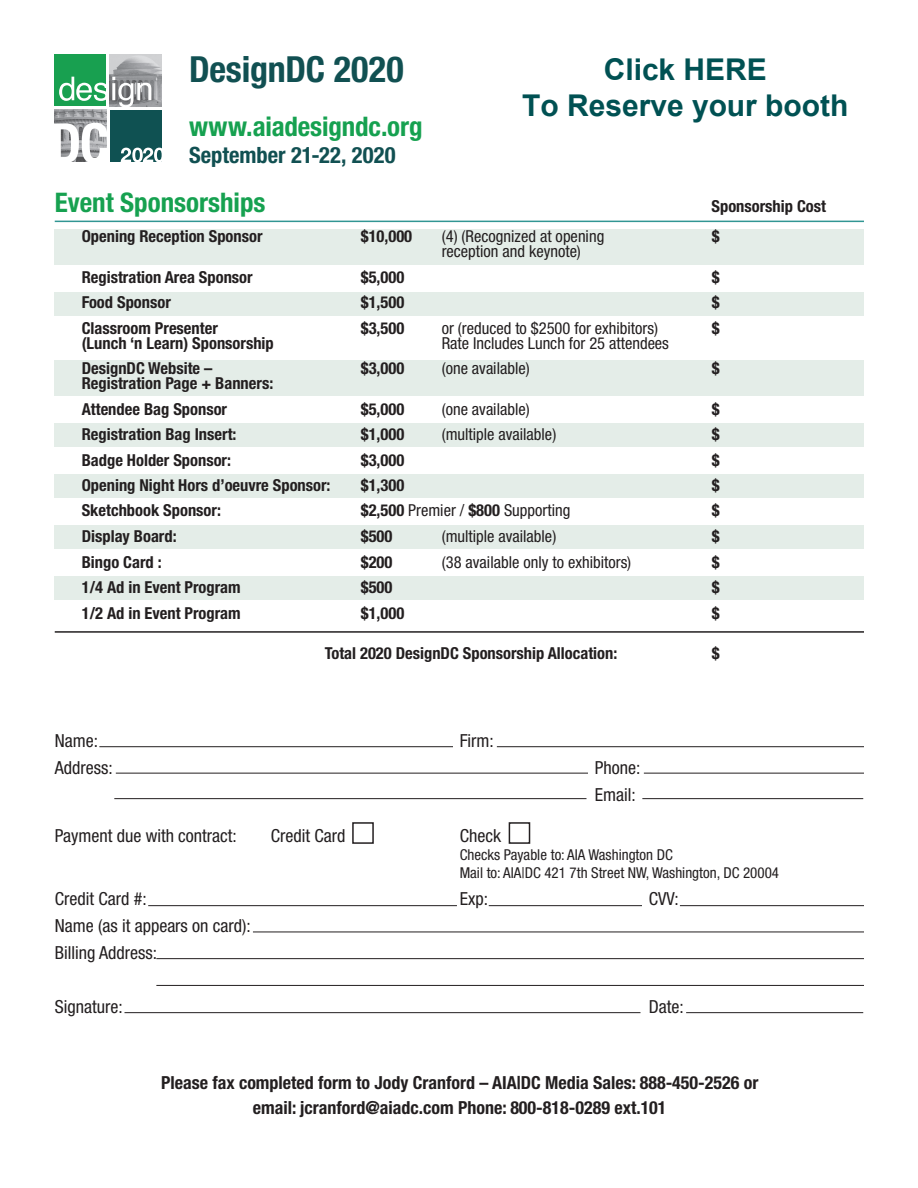
<style>
.page{position:relative;width:918px;height:1188px;background:#fff}
.page>*{position:absolute;margin:0;border:0;box-sizing:border-box;transform-origin:0 0}
.t1{font:700 condensed 36px "Helvetica Neue";letter-spacing:-.005em;color:#115052}
.t2{font:700 30px/36px "Arial";color:#005153;text-align:center}
.t3{font:700 condensed 27px "Helvetica Neue";letter-spacing:-.005em;color:#16a150}
.t4{font:700 condensed 27px "Helvetica Neue";color:#16a150}
.t5{font:700 condensed 22.5px "Helvetica Neue";color:#115052}
.t6{font:condensed 18px/27px "Helvetica Neue";color:#231f20}
.t7{font:700 condensed 18px/25.5px "Helvetica Neue";color:#231f20;text-align:center}
.t8{font:700 condensed 16.5px/25.5px "Helvetica Neue";color:#231f20}
.t9{font:condensed 16.5px "Helvetica Neue";color:#231f20}
.t10{font:condensed 15px/18px "Helvetica Neue";color:#231f20}
.s1{font-weight:700}
</style>
<div class="page">
<svg style="left:54px;top:54px;width:108px;height:69px"></svg>
<img style="left:54px;top:110px;width:52px;height:13px">
<img style="left:110px;top:54px;width:52px;height:52px">
<div style="left:54px;top:54px;width:52px;height:52px;background:#18a050"></div>
<div style="left:110px;top:110px;width:52px;height:52px;background:#0f5152"></div>
<svg style="left:54px;top:123px;width:53px;height:39px"></svg>
<svg style="left:59px;top:77px;width:92px;height:31px"></svg>
<svg style="left:121px;top:148px;width:41px;height:14px"></svg>
<div style="left:54px;top:230px;width:810px;height:35px;background:#e4ede8"></div>
<div style="left:54px;top:360px;width:810px;height:36px;background:#e4ede8"></div>
<div style="left:54px;top:293px;width:810px;height:23px;background:#e4ede8"></div>
<div style="left:54px;top:424px;width:810px;height:23px;background:#e4ede8"></div>
<div style="left:54px;top:475px;width:810px;height:23px;background:#e4ede8"></div>
<div style="left:54px;top:525px;width:810px;height:24px;background:#e4ede8"></div>
<div style="left:54px;top:576px;width:810px;height:24px;background:#e4ede8"></div>
<hr style="left:55px;top:221px;width:809px;height:1px;background:#319693">
<hr style="left:55px;top:631px;width:809px;height:2px;background:#231f20">
<hr style="left:99px;top:746px;width:354px;height:1px;background:#231f20">
<hr style="left:497px;top:746px;width:367px;height:1px;background:#231f20">
<hr style="left:116px;top:773px;width:472px;height:1px;background:#231f20">
<hr style="left:644px;top:773px;width:220px;height:1px;background:#231f20">
<hr style="left:114px;top:798px;width:473px;height:1px;background:#231f20">
<hr style="left:642px;top:798px;width:221px;height:1px;background:#231f20">
<svg style="left:352px;top:822px;width:179px;height:22px"></svg>
<hr style="left:489px;top:905px;width:153px;height:1px;background:#231f20">
<hr style="left:148px;top:905px;width:309px;height:1px;background:#231f20">
<hr style="left:680px;top:905px;width:184px;height:1px;background:#231f20">
<hr style="left:125px;top:1012px;width:516px;height:1px;background:#231f20">
<hr style="left:156px;top:958px;width:708px;height:1px;background:#231f20">
<hr style="left:156px;top:985px;width:708px;height:1px;background:#231f20">
<hr style="left:253px;top:932px;width:611px;height:1px;background:#231f20">
<hr style="left:686px;top:1012px;width:177px;height:1px;background:#231f20">
<p class="t1" style="left:189px;top:47px;width:216px">DesignDC 2020</p>
<p class="t3" style="left:189px;top:110px;width:235px">www.aiadesigndc.org</p>
<p class="t5" style="left:189px;top:141px;width:208px">September 21-22, 2020</p>
<p class="t4" style="left:55px;top:180px;width:212px">Event Sponsorships</p>
<p class="t8" style="left:712px;top:192px;width:116px">Sponsorship Cost</p>
<p class="t8" style="left:82px;top:222px;width:182px">Opening Reception Sponsor</p>
<p class="t8" style="left:361px;top:222px;width:53px">$10,000</p>
<p class="t9" style="left:442px;top:227px;width:164px">(4) (Recognized at opening</p>
<p class="t8" style="left:712px;top:222px;width:9px">$</p>
<p class="t9" style="left:442px;top:242px;width:141px">reception and keynote)</p>
<p class="t8" style="left:82px;top:263px;width:172px">Registration Area Sponsor</p>
<p class="t8" style="left:361px;top:263px;width:45px">$5,000</p>
<p class="t8" style="left:712px;top:263px;width:9px">$</p>
<p class="t8" style="left:82px;top:288px;width:91px">Food Sponsor</p>
<p class="t8" style="left:361px;top:288px;width:45px">$1,500</p>
<p class="t8" style="left:712px;top:288px;width:9px">$</p>
<p class="t8" style="left:82px;top:314px;width:138px">Classroom Presenter</p>
<p class="t8" style="left:361px;top:314px;width:45px">$3,500</p>
<p class="t9" style="left:442px;top:318px;width:218px">or (reduced to $2500 for exhibitors)</p>
<p class="t8" style="left:712px;top:314px;width:9px">$</p>
<p class="t8" style="left:82px;top:329px;width:194px">(Lunch ‘n Learn) Sponsorship</p>
<p class="t9" style="left:442px;top:333px;width:229px">Rate Includes Lunch for 25 attendees</p>
<p class="t8" style="left:82px;top:354px;width:132px">DesignDC Website –</p>
<p class="t8" style="left:361px;top:354px;width:45px">$3,000</p>
<p class="t9" style="left:442px;top:359px;width:89px">(one available)</p>
<p class="t8" style="left:712px;top:354px;width:9px">$</p>
<p class="t8" style="left:82px;top:369px;width:193px">Registration Page + Banners:<br>Attendee Bag Sponsor</p>
<h2 class="t2" style="left:522px;top:51px;width:328px">Click HERE<br>To Reserve your booth</h2>
<p class="t8" style="left:361px;top:395px;width:45px">$5,000</p>
<p class="t9" style="left:442px;top:399px;width:89px">(one available)</p>
<p class="t8" style="left:712px;top:395px;width:9px">$</p>
<p class="t8" style="left:82px;top:420px;width:156px">Registration Bag Insert:</p>
<p class="t8" style="left:361px;top:420px;width:45px">$1,000</p>
<p class="t9" style="left:442px;top:425px;width:116px">(multiple available)</p>
<p class="t8" style="left:712px;top:420px;width:9px">$</p>
<p class="t8" style="left:82px;top:446px;width:151px">Badge Holder Sponsor:</p>
<p class="t8" style="left:361px;top:446px;width:45px">$3,000</p>
<p class="t8" style="left:712px;top:446px;width:9px">$</p>
<p class="t8" style="left:82px;top:471px;width:250px">Opening Night Hors d’oeuvre Sponsor:</p>
<p class="t8" style="left:361px;top:471px;width:45px">$1,300</p>
<p class="t8" style="left:712px;top:471px;width:9px">$</p>
<p class="t8" style="left:82px;top:497px;width:141px">Sketchbook Sponsor:</p>
<p class="t9" style="left:361px;top:501px;width:211px"><span class="s1">$2,500</span> Premier / <span class="s1">$800</span> Supporting</p>
<p class="t8" style="left:712px;top:497px;width:9px">$</p>
<p class="t8" style="left:82px;top:522px;width:96px">Display Board:</p>
<p class="t8" style="left:361px;top:522px;width:33px">$500</p>
<p class="t9" style="left:442px;top:527px;width:116px">(multiple available)</p>
<p class="t8" style="left:712px;top:522px;width:9px;text-align:justify">$ $ $</p>
<p class="t8" style="left:82px;top:548px;width:81px">Bingo Card :</p>
<p class="t8" style="left:361px;top:548px;width:33px">$200</p>
<p class="t9" style="left:442px;top:552px;width:191px">(38 available only to exhibitors)</p>
<p class="t8" style="left:82px;top:573px;width:160px">1/4 Ad in Event Program</p>
<p class="t8" style="left:361px;top:573px;width:33px">$500</p>
<p class="t8" style="left:82px;top:599px;width:160px">1/2 Ad in Event Program</p>
<p class="t8" style="left:361px;top:599px;width:45px">$1,000</p>
<p class="t8" style="left:325px;top:639px;width:294px">Total 2020 DesignDC Sponsorship Allocation:</p>
<p class="t8" style="left:712px;top:639px;width:9px">$</p>
<p class="t8" style="left:712px;top:599px;width:9px">$</p>
<p class="t6" style="left:55px;top:727px;width:45px">Name:</p>
<p class="t6" style="left:460px;top:727px;width:35px">Firm:</p>
<p class="t6" style="left:55px;top:754px;width:59px">Address:</p>
<p class="t6" style="left:595px;top:754px;width:47px">Phone:<br>Email:</p>
<p class="t6" style="left:55px;top:822px;width:184px">Payment due with contract:</p>
<p class="t6" style="left:271px;top:822px;width:76px">Credit Card</p>
<p class="t6" style="left:460px;top:822px;width:43px">Check</p>
<p class="t10" style="left:460px;top:846px;width:321px">Checks Payable to: AIA Washington DC<br>Mail to: AIA|DC 421 7th Street NW, Washington, DC 20004</p>
<p class="t6" style="left:55px;top:885px;width:93px">Credit Card #:</p>
<p class="t6" style="left:460px;top:885px;width:30px">Exp:</p>
<p class="t6" style="left:649px;top:885px;width:31px">CVV:</p>
<p class="t6" style="left:55px;top:912px;width:198px">Name (as it appears on card):<br>Billing Address:</p>
<p class="t6" style="left:55px;top:993px;width:69px">Signature:</p>
<p class="t6" style="left:649px;top:993px;width:37px">Date:</p>
<p class="t7" style="left:161px;top:1068px;width:599px">Please fax completed form to Jody Cranford – AIA|DC Media Sales: 888-450-2526 or email: jcranford@aiadc.com Phone: 800-818-0289 ext.101</p>
</div>
